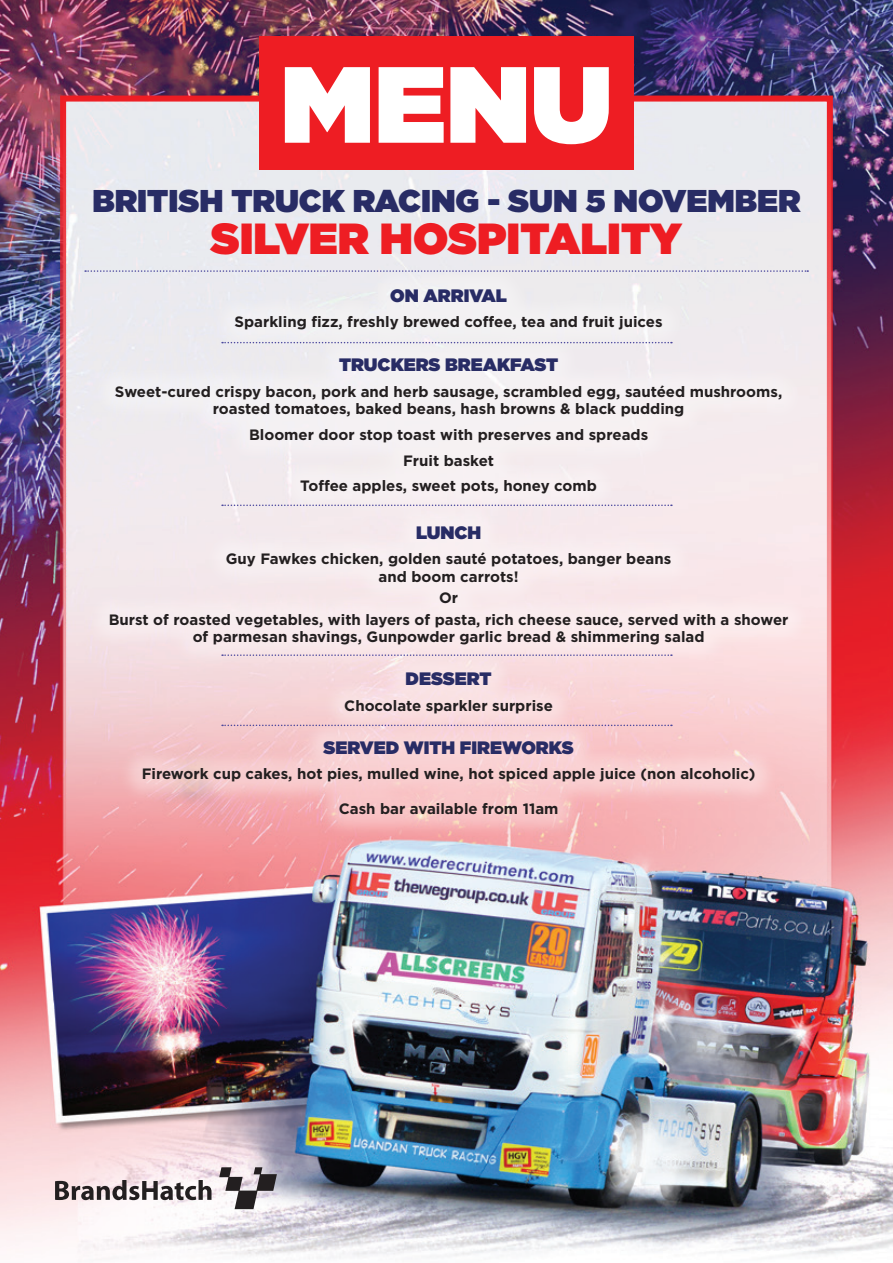
<style>
.page{position:relative;width:893px;height:1263px;background:#fff}
.page>*{position:absolute;margin:0;border:0;box-sizing:border-box;transform-origin:0 0}
.t1{font:108px "Gotham Ultra";color:#fff}
.t2{font:43.5px "Gotham Ultra";color:#ee1d23}
.t3{font:31.5px "Gotham Ultra";color:#282c65}
.t4{font:18px "Gotham Ultra";color:#282c65}
.t5{font:700 15px/17.2px "Gotham";color:#231f20;text-align:center}
</style>
<div class="page">
<img style="left:0;top:0;width:893px;height:1259px">
<div style="left:60px;top:96px;width:773px;height:805px;border:6px solid #ee1d23"></div>
<svg style="left:219px;top:1167px;width:58px;height:42px"></svg>
<svg style="left:55px;top:1180px;width:156px;height:20px"></svg>
<div style="left:259px;top:36px;width:375px;height:134px;background:#ee1d23"></div>
<div style="left:85px;top:264px;width:727px;height:574px;background:#fff;opacity:.34"></div>
<svg style="left:85px;top:270px;width:723px;height:2px"></svg>
<svg style="left:222px;top:342px;width:450px;height:1px"></svg>
<svg style="left:222px;top:504px;width:450px;height:2px"></svg>
<svg style="left:222px;top:654px;width:450px;height:2px"></svg>
<svg style="left:222px;top:725px;width:450px;height:1px"></svg>
<h1 class="t1" style="left:281px;top:42px;width:333px">MENU</h1>
<h3 class="t3" style="left:92px;top:183px;width:710px">BRITISH TRUCK RACING - SUN 5 NOVEMBER</h3>
<h2 class="t2" style="left:211px;top:213px;width:473px">SILVER HOSPITALITY</h2>
<p class="t4" style="left:390px;top:285px;width:118px">ON ARRIVAL</p>
<p class="t5" style="left:235px;top:313px;width:430px">Sparkling fizz, freshly brewed coffee, tea and fruit juices</p>
<p class="t4" style="left:339px;top:354px;width:221px">TRUCKERS BREAKFAST</p>
<p class="t5" style="left:115px;top:383px;width:669px">Sweet-cured crispy bacon, pork and herb sausage, scrambled egg, sautéed mushrooms, roasted tomatoes, baked beans, hash browns &amp; black pudding</p>
<p class="t5" style="left:249px;top:421px;width:401px;line-height:25.8px">Bloomer door stop toast with preserves and spreads<br>Fruit basket<br>Toffee apples, sweet pots, honey comb</p>
<p class="t4" style="left:416px;top:522px;width:67px">LUNCH</p>
<p class="t5" style="left:226px;top:550px;width:447px">Guy Fawkes chicken, golden sauté potatoes, banger beans and boom carrots!</p>
<p class="t5" style="left:109px;top:587px;width:681px;line-height:21.5px">Or<br>Burst of roasted vegetables, with layers of pasta, rich cheese sauce, served with a shower</p>
<p class="t5" style="left:193px;top:628px;width:513px">of parmesan shavings, Gunpowder garlic bread &amp; shimmering salad</p>
<p class="t4" style="left:406px;top:668px;width:88px">DESSERT</p>
<p class="t5" style="left:344px;top:696px;width:210px">Chocolate sparkler surprise</p>
<p class="t4" style="left:323px;top:737px;width:252px">SERVED WITH FIREWORKS</p>
<p class="t5" style="left:142px;top:765px;width:615px">Firework cup cakes, hot pies, mulled wine, hot spiced apple juice (non alcoholic)</p>
<p class="t5" style="left:339px;top:799px;width:221px">Cash bar available from 11am</p>
</div>
